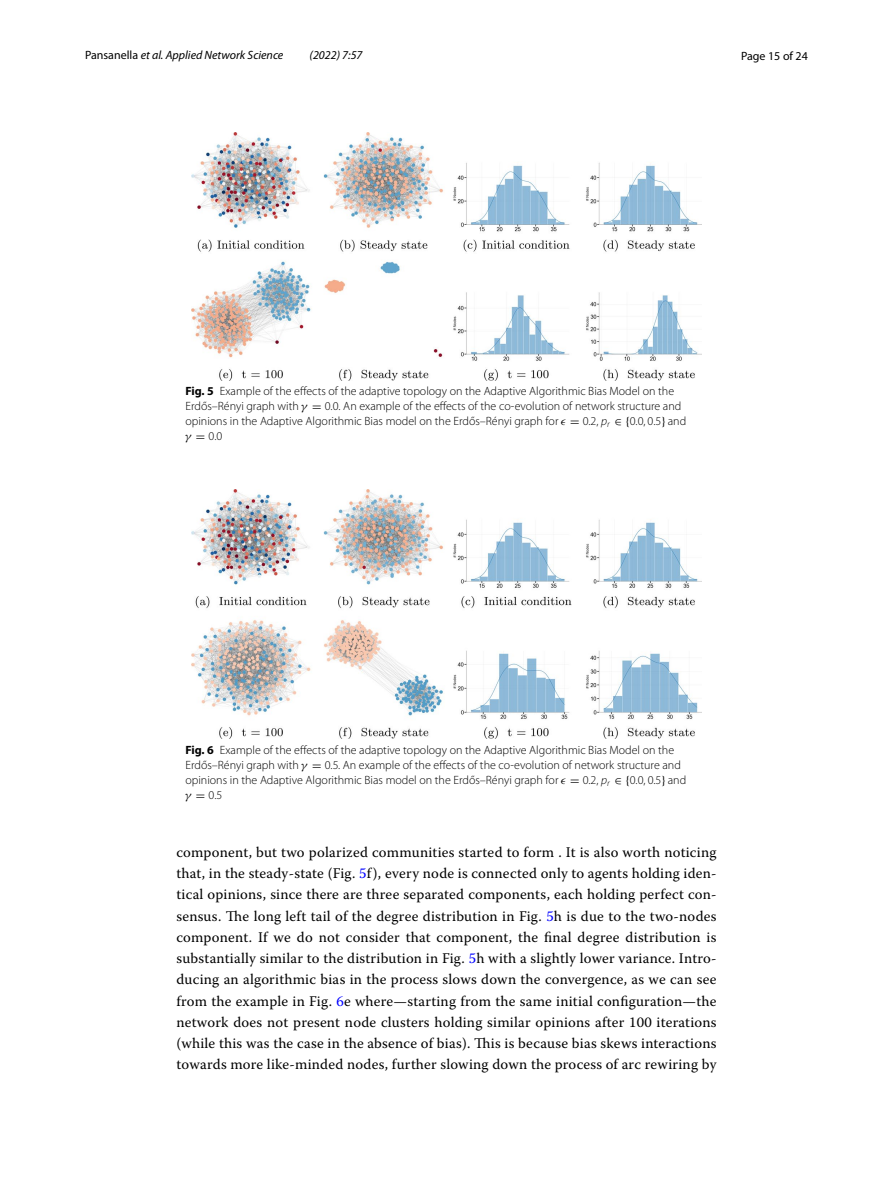
<style>
.page{position:relative;width:893px;height:1187px;background:#fff}
.page>*{position:absolute;margin:0;border:0;box-sizing:border-box;transform-origin:0 0}
.t1{font:14.7px/21.3px "Warnock Pro";letter-spacing:.015em;color:#000;text-align:justify}
.t2{font:300 12px/15px "Myriad Pro";color:#000}
.t3{font:italic 12px "Myriad Pro";color:#000}
.t4{font:12px "Myriad Pro";color:#000}
.t5{font:12px "Myriad Pro Light 11";color:#000}
.t6{font:12px "Myriad Pro Light 15";color:#000}
.s1{font-style:normal}
.s2{font-weight:700}
.s3{font-family:"MTMI69";font-weight:400}
.s4{font-family:"MTSYN68";font-weight:400}
.s5{font-family:"Myriad Pro Light 16";font-weight:400}
.s6{font-family:"MTSYN69";font-weight:400}
.s7{font-family:"Myriad Pro Light 9";font-weight:400}
.s8{font-family:"Myriad Pro Light It 9";font-weight:400}
.s9{font-family:"MTSYN62";font-weight:400}
.s10{font-family:"Myriad Pro Light 10";font-weight:400}
.s11{font-family:"MTMI65"}
.s12{font-family:"MTSYN63"}
.s13{font-family:"MTMI66";font-weight:400}
.s14{font-family:"MTSYN64";font-weight:400}
.s15{font-family:"Myriad Pro Light 12";font-weight:400}
.s16{font-family:"MTSYN65";font-weight:400}
.s17{font-family:"Myriad Pro Light 13";font-weight:400}
.s18{font-family:"Myriad Pro Light It 10";font-weight:400}
.s19{font-family:"MTSYN66";font-weight:400}
.s20{font-family:"Myriad Pro Light 14";font-weight:400}
.s21{font-family:"MTMI68"}
.s22{font-family:"MTSYN67"}
.s23{color:#00f}
</style>
<div class="page">
<img style="left:191px;top:133px;width:511px;height:247px">
<img style="left:191px;top:489px;width:511px;height:249px">
<p class="t3" style="left:85px;top:48px;width:200px"><span class="s1">Pansanella</span> et al. Applied Network Science</p>
<p class="t3" style="left:310px;top:48px;width:54px">(2022) 7:57</p>
<p class="t4" style="left:741px;top:48px;width:68px">Page 15 of 24</p>
<p class="t2" style="left:185px;top:384px;width:502px"><span class="s2">Fig. 5</span> Example of the effects of the adaptive topology on the Adaptive Algorithmic Bias Model on the<br>Erdős–Rényi graph with <span class="s3">γ</span> <span class="s4">=</span> <span class="s5">0.0</span>. An example of the effects of the co-evolution of network structure and opinions in the Adaptive Algorithmic Bias model on the Erdős–Rényi graph for <span class="s6">=</span> <span class="s7">0.2</span>, <span class="s8">p</span><sub>r</sub> <span class="s9">∈ {</span><span class="s10">0.0, 0.5</span><span class="s9">}</span> and</p>
<p class="t5" style="left:185px;top:432px;width:39px"><span class="s11">γ</span> <span class="s12">=</span> 0.0</p>
<p class="t2" style="left:185px;top:742px;width:502px"><span class="s2">Fig. 6</span> Example of the effects of the adaptive topology on the Adaptive Algorithmic Bias Model on the<br>Erdős–Rényi graph with <span class="s13">γ</span> <span class="s14">=</span> <span class="s15">0.5</span>. An example of the effects of the co-evolution of network structure and opinions in the Adaptive Algorithmic Bias model on the Erdős–Rényi graph for <span class="s16">=</span> <span class="s17">0.2</span>, <span class="s18">p</span><sub>r</sub> <span class="s19">∈ {</span><span class="s20">0.0, 0.5</span><span class="s19">}</span> and</p>
<p class="t6" style="left:185px;top:790px;width:39px"><span class="s21">γ</span> <span class="s22">=</span> 0.5</p>
<p class="t1" style="left:176px;top:841px;width:542px">component, but two polarized communities started to form . It is also worth noticing that, in the steady-state (Fig. <span class="s23">5</span>f), every node is connected only to agents holding iden&shy;tical opinions, since there are three separated components, each holding perfect con&shy;sensus. The long left tail of the degree distribution in Fig. <span class="s23">5</span>h is due to the two-nodes component. If we do not consider that component, the final degree distribution is substantially similar to the distribution in Fig. <span class="s23">5</span>h with a slightly lower variance. Intro&shy;ducing an algorithmic bias in the process slows down the convergence, as we can see from the example in Fig. <span class="s23">6</span>e where—starting from the same initial configuration—the network does not present node clusters holding similar opinions after 100 iterations (while this was the case in the absence of bias). This is because bias skews interactions towards more like-minded nodes, further slowing down the process of arc rewiring by</p>
</div>
